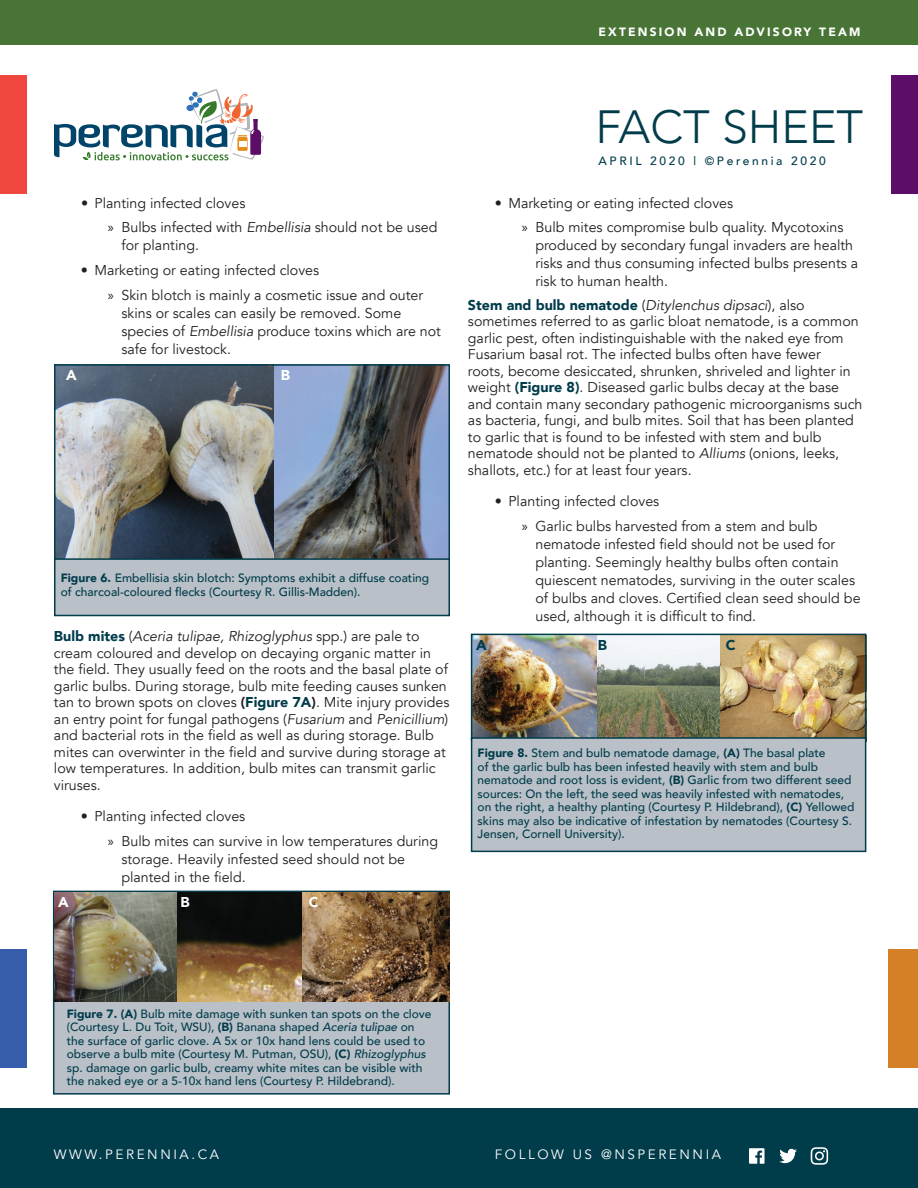
<style>
.page{position:relative;width:918px;height:1188px;background:#fff}
.page>*{position:absolute;margin:0;border:0;box-sizing:border-box;transform-origin:0 0}
.t1{font:300 46.5px "Avenir";color:#013c4b}
.t2{font:14.25px/16.5px "Avenir";color:#231f20}
.t3{font:900 14.25px "Avenir";color:#fff}
.t4{font:900 14.25px "Avenir";color:#013c4b}
.t5{font:13.5px "Avenir";letter-spacing:.19em;color:#fff}
.t6{font:500 12px/13.5px "Avenir";color:#013c4b}
.t7{font:900 12px "Avenir";letter-spacing:.18em;color:#fff}
.t8{font:500 12px "Avenir";letter-spacing:.22em;color:#013c4b}
.s1{font-family:"Myriad Pro"}
.s2{font-style:italic}
.s3{font-weight:900}
.s4{font-weight:900;color:#013c4b}
</style>
<div class="page">
<svg style="left:54px;top:89px;width:210px;height:71px"></svg>
<div style="left:239px;top:141px;width:7px;height:6px;background:#fff"></div>
<div style="left:0;top:1108px;width:918px;height:80px;background:#013c4b"></div>
<div style="left:0;top:0;width:918px;height:44px;background:#487536"></div>
<div style="left:0;top:75px;width:27px;height:118px;background:#ef473d"></div>
<div style="left:0;top:949px;width:27px;height:119px;background:#365dab"></div>
<div style="left:891px;top:75px;width:27px;height:118px;background:#5c0d67"></div>
<svg style="left:749px;top:1148px;width:16px;height:16px"></svg>
<svg style="left:779px;top:1149px;width:18px;height:14px"></svg>
<svg style="left:811px;top:1147px;width:17px;height:18px"></svg>
<div style="left:889px;top:949px;width:29px;height:119px;background:#d38027"></div>
<img style="left:57px;top:367px;width:218px;height:191px">
<svg style="left:275px;top:367px;width:172px;height:191px;background:#67707d"></svg>
<div style="left:54px;top:364px;width:396px;height:206px;border:2px solid #013c4b"></div>
<div style="left:54px;top:558px;width:396px;height:58px;background:#b9c0c7;border:2px solid #013c4b"></div>
<div style="left:53px;top:891px;width:397px;height:110px;border:2px solid #013c4b"></div>
<div style="left:53px;top:998px;width:397px;height:97px;background:#b9c0c7;border:2px solid #013c4b"></div>
<img style="left:54px;top:893px;width:124px;height:108px">
<svg style="left:178px;top:893px;width:125px;height:108px;background:#57452b"></svg>
<svg style="left:303px;top:893px;width:147px;height:108px;background:#806140"></svg>
<img style="left:720px;top:637px;width:143px;height:100px">
<svg style="left:596px;top:637px;width:124px;height:100px"></svg>
<img style="left:474px;top:637px;width:122px;height:100px">
<div style="left:471px;top:634px;width:395px;height:107px;border:2px solid #013c4b"></div>
<div style="left:471px;top:737px;width:395px;height:115px;background:#b9c0c7;border:2px solid #013c4b"></div>
<p class="t7" style="left:599px;top:22px;width:263px">EXTENSION AND ADVISORY TEAM</p>
<p class="t2" style="left:108px;top:191px;width:331px;line-height:24.8px;text-indent:-27px">• Planting infected cloves<br><span class="s1">»</span> Bulbs infected with <span class="s2">Embellisia</span> should not be used</p>
<p class="t2" style="left:121px;top:238px;width:79px">for planting.</p>
<p class="t2" style="left:108px;top:258px;width:317px;line-height:24.8px;text-indent:-27px">• Marketing or eating infected cloves<br><span class="s1">»</span> Skin blotch is mainly a cosmetic issue and outer</p>
<p class="t2" style="left:121px;top:304px;width:321px;line-height:18px">skins or scales can easily be removed. Some species of <span class="s2">Embellisia</span> produce toxins which are not safe for livestock.</p>
<p class="t3" style="left:66px;top:363px;width:12px">A</p>
<p class="t3" style="left:281px;top:363px;width:11px">B</p>
<p class="t6" style="left:61px;top:571px;width:370px"><span class="s3">Figure 6.</span> Embellisia skin blotch: Symptoms exhibit a diffuse coating of charcoal-coloured flecks (Courtesy R. Gillis-Madden).</p>
<p class="t2" style="left:54px;top:628px;width:397px"><span class="s4">Bulb mites</span> (<span class="s2">Aceria tulipae, Rhizoglyphus</span> spp.) are pale to cream coloured and develop on decaying organic matter in the field. They usually feed on the roots and the basal plate of garlic bulbs. During storage, bulb mite feeding causes sunken tan to brown spots on cloves <span class="s3">(</span><span class="s4">Figure 7A</span><span class="s3">)</span>. Mite injury provides an entry point for fungal pathogens (<span class="s2">Fusarium</span> and <span class="s2">Penicillium</span>) and bacterial rots in the field as well as during storage. Bulb mites can overwinter in the field and survive during storage at low temperatures. In addition, bulb mites can transmit garlic viruses.</p>
<p class="t2" style="left:108px;top:804px;width:332px;line-height:24.8px;text-indent:-27px">• Planting infected cloves<br><span class="s1">»</span> Bulb mites can survive in low temperatures during</p>
<p class="t2" style="left:121px;top:850px;width:285px;line-height:18px">storage. Heavily infested seed should not be planted in the field.</p>
<p class="t3" style="left:58px;top:890px;width:12px">A</p>
<p class="t3" style="left:180px;top:890px;width:11px">B</p>
<p class="t3" style="left:309px;top:890px;width:11px">C</p>
<h1 class="t1" style="left:595px;top:100px;width:269px">FACT SHEET</h1>
<p class="t8" style="left:599px;top:150px;width:229px">APRIL 2020 | ©Perennia 2020</p>
<p class="t2" style="left:522px;top:191px;width:323px;line-height:24.8px;text-indent:-27px">• Marketing or eating infected cloves<br><span class="s1">»</span> Bulb mites compromise bulb quality. Mycotoxins</p>
<p class="t2" style="left:535px;top:237px;width:324px;line-height:18px">produced by secondary fungal invaders are health risks and thus consuming infected bulbs presents a risk to human health.</p>
<p class="t2" style="left:468px;top:297px;width:396px"><span class="s4">Stem and bulb nematode</span> (<span class="s2">Ditylenchus dipsaci</span>), also sometimes referred to as garlic bloat nematode, is a common garlic pest, often indistinguishable with the naked eye from Fusarium basal rot. The infected bulbs often have fewer<br>roots, become desiccated, shrunken, shriveled and lighter in weight <span class="s4">(Figure 8)</span>. Diseased garlic bulbs decay at the base and contain many secondary pathogenic microorganisms such as bacteria, fungi, and bulb mites. Soil that has been planted to garlic that is found to be infested with stem and bulb nematode should not be planted to <span class="s2">Alliums</span> (onions, leeks, shallots, etc.) for at least four years.</p>
<p class="t2" style="left:522px;top:489px;width:297px;line-height:24.8px;text-indent:-27px">• Planting infected cloves<br><span class="s1">»</span> Garlic bulbs harvested from a stem and bulb</p>
<p class="t2" style="left:535px;top:535px;width:327px;line-height:18px">nematode infested field should not be used for planting. Seemingly healthy bulbs often contain quiescent nematodes, surviving in the outer scales of bulbs and cloves. Certified clean seed should be used, although it is difficult to find.</p>
<p class="t4" style="left:476px;top:633px;width:12px">A</p>
<p class="t4" style="left:598px;top:633px;width:11px">B</p>
<p class="t4" style="left:726px;top:633px;width:11px">C</p>
<p class="t6" style="left:478px;top:746px;width:379px"><span class="s3">Figure 8.</span> Stem and bulb nematode damage, <span class="s3">(A)</span> The basal plate<br>of the garlic bulb has been infested heavily with stem and bulb nematode and root loss is evident, <span class="s3">(B)</span> Garlic from two different seed sources: On the left, the seed was heavily infested with nematodes, on the right, a healthy planting (Courtesy P. Hildebrand), <span class="s3">(C)</span> Yellowed skins may also be indicative of infestation by nematodes (Courtesy S.<br>Jensen, Cornell University).</p>
<p class="t6" style="left:67px;top:1006px;width:366px"><span class="s3">Figure 7. (A)</span> Bulb mite damage with sunken tan spots on the clove (Courtesy L. Du Toit, WSU), <span class="s3">(B)</span> Banana shaped <span class="s2">Aceria tulipae</span> on the surface of garlic clove. A 5x or 10x hand lens could be used to observe a bulb mite (Courtesy M. Putman, OSU), <span class="s3">(C)</span> <span class="s2">Rhizoglyphus </span>sp. damage on garlic bulb, creamy white mites can be visible with the naked eye or a 5-10x hand lens (Courtesy P. Hildebrand).</p>
<p class="t5" style="left:54px;top:1146px;width:167px">WWW.PERENNIA.CA</p>
<p class="t5" style="left:495px;top:1146px;width:228px">FOLLOW US @NSPERENNIA</p>
</div>
